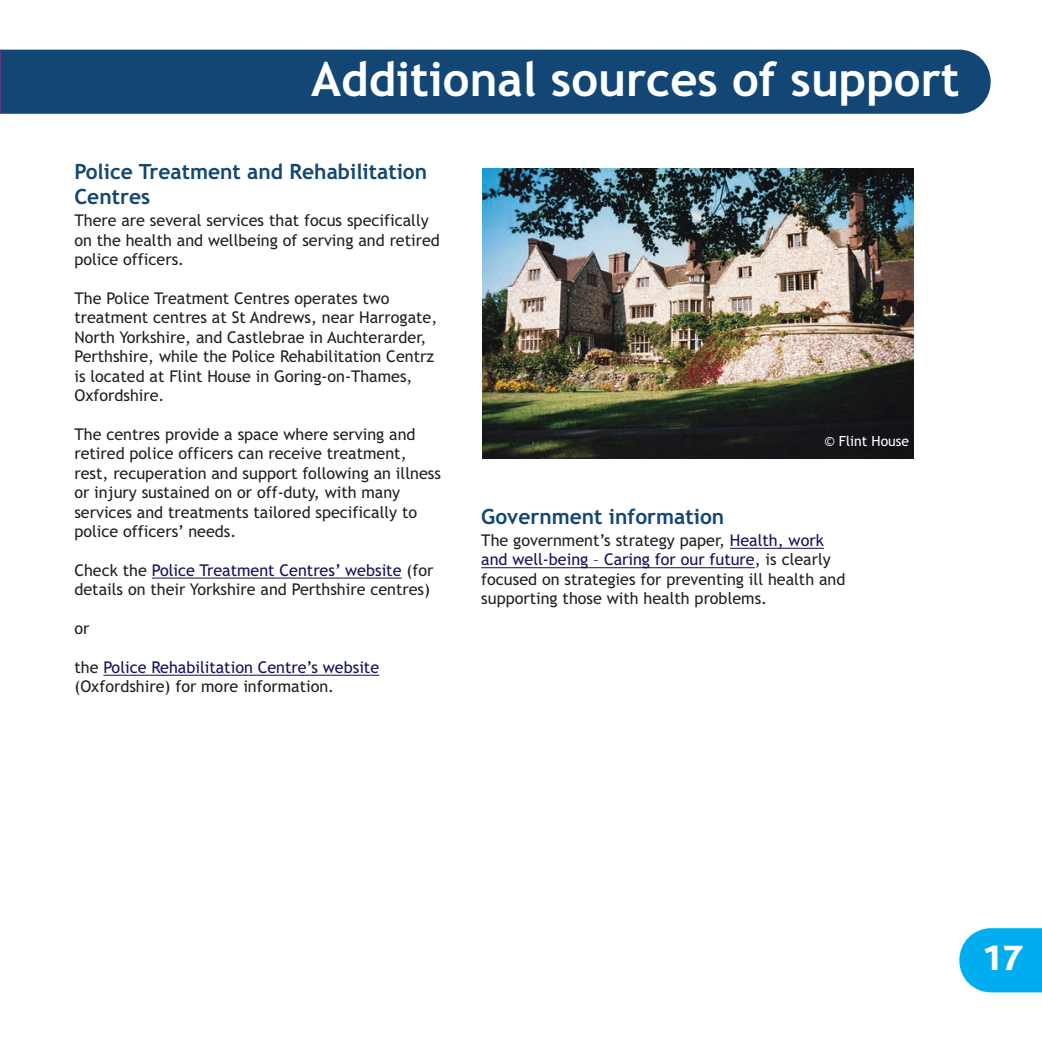
<style>
.page{position:relative;width:1042px;height:1042px;background:#fff}
.page>*{position:absolute;margin:0;border:0;box-sizing:border-box;transform-origin:0 0}
.t1{font:700 47.25px "Trebuchet MS";color:#fff}
.t2{font:800 36.75px "Bliss";color:#fff}
.t3{font:700 21px/25.2px "Trebuchet MS";color:#124775}
.t4{font:16.1px/19.4px "Trebuchet MS";color:#231f20}
.t5{font:14px "Trebuchet MS";color:#fff}
.s1{color:#12105f}
</style>
<div class="page">
<svg style="left:959px;top:928px;width:83px;height:64px;background:#16b5f0"></svg>
<div style="left:1px;top:50px;width:989px;height:64px;background:#124775"></div>
<svg style="left:0;top:50px;width:1px;height:64px"></svg>
<hr style="left:152px;top:577px;width:250px;height:1px;background:#12105f">
<hr style="left:103px;top:675px;width:276px;height:1px;background:#12105f">
<hr style="left:730px;top:548px;width:94px;height:1px;background:#12105f">
<hr style="left:481px;top:567px;width:274px;height:1px;background:#12105f">
<img style="left:482px;top:169px;width:432px;height:289px">
<h1 class="t1" style="left:311px;top:52px;width:650px">Additional sources of support</h1>
<h3 class="t3" style="left:74px;top:159px;width:354px">Police Treatment and Rehabilitation<br>Centres</h3>
<p class="t4" style="left:74px;top:211px;width:367px">There are several services that focus specifically on the health and wellbeing of serving and retired police officers.</p>
<p class="t4" style="left:74px;top:288px;width:364px">The Police Treatment Centres operates two treatment centres at St Andrews, near Harrogate, North Yorkshire, and Castlebrae in Auchterarder, Perthshire, while the Police Rehabilitation Centrz is located at Flint House in Goring-on-Thames, Oxfordshire.</p>
<p class="t4" style="left:74px;top:424px;width:368px">The centres provide a space where serving and retired police officers can receive treatment, rest, recuperation and support following an illness or injury sustained on or off-duty, with many services and treatments tailored specifically to police officers’ needs.</p>
<p class="t4" style="left:74px;top:560px;width:360px">Check the <span class="s1">Police Treatment Centres’ website</span> (for details on their Yorkshire and Perthshire centres)</p>
<p class="t4" style="left:74px;top:619px;width:16px">or</p>
<p class="t4" style="left:74px;top:658px;width:306px">the <span class="s1">Police Rehabilitation Centre’s website </span>(Oxfordshire) for more information.</p>
<p class="t5" style="left:824px;top:433px;width:86px">© Flint House</p>
<h3 class="t3" style="left:481px;top:504px;width:244px">Government information</h3>
<p class="t4" style="left:481px;top:531px;width:366px">The government’s strategy paper, <span class="s1">Health, work and well-being – Caring for our future</span>, is clearly focused on strategies for preventing ill health and supporting those with health problems.</p>
<h2 class="t2" style="left:981px;top:946px;width:43px">17</h2>
</div>
